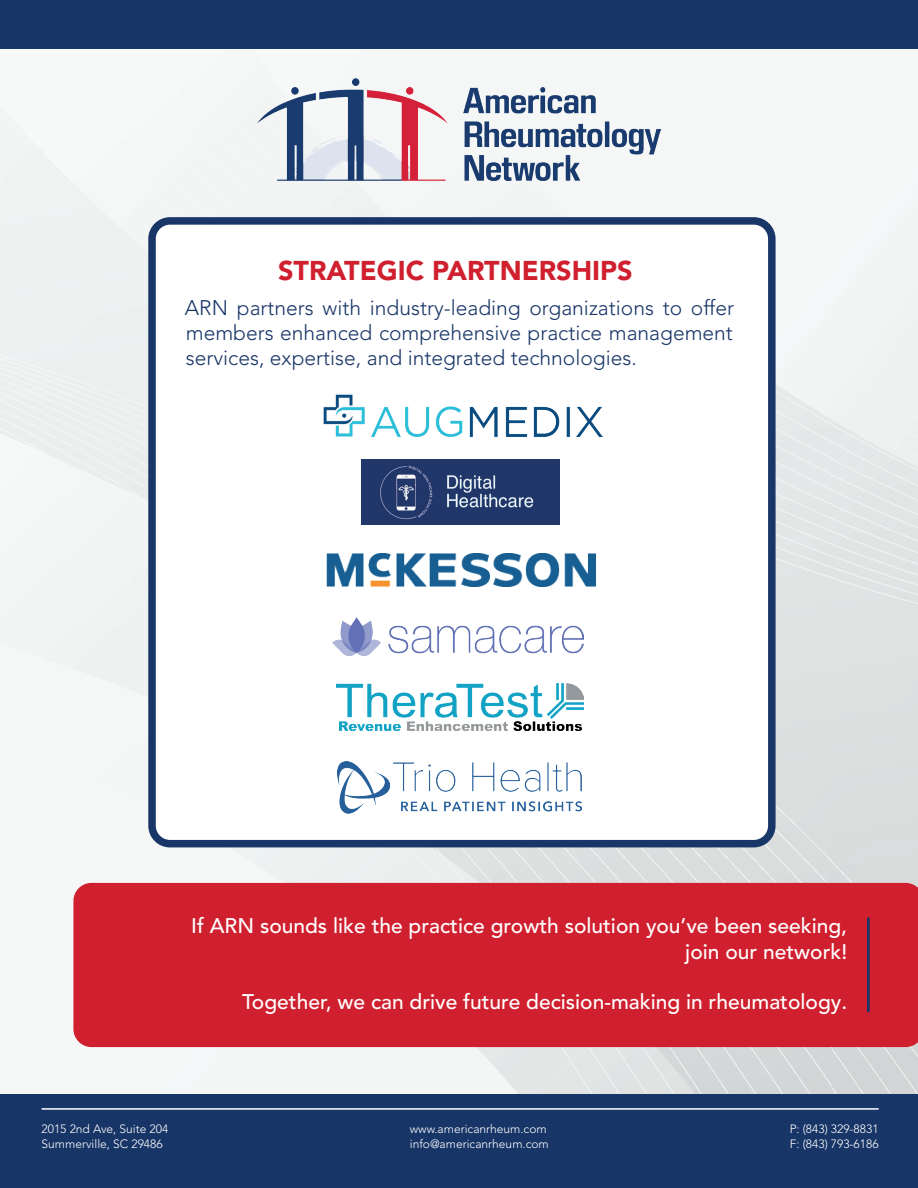
<style>
.page{position:relative;width:918px;height:1188px;background:#fff}
.page>*{position:absolute;margin:0;border:0;box-sizing:border-box;transform-origin:0 0}
.t1{font:900 27px "Avenir LT Pro";color:#d0202f}
.t2{font:300 21px/25.2px "Avenir LT Pro";color:#183567;text-align:justify}
.t3{font:500 21px/25.2px "Avenir LT Pro";color:#fff;text-align:right}
.t4{font:300 12px/14.4px "Avenir LT Pro";color:#fff}
</style>
<div class="page">
<img style="left:0;top:48px;width:832px;height:1046px">
<img style="left:832px;top:48px;width:86px;height:1046px">
<div style="left:152px;top:221px;width:620px;height:623px;background:#fff;border-radius:18px"></div>
<div style="left:148px;top:217px;width:628px;height:630px;border:8px solid #183667;border-radius:18px"></div>
<div style="left:73px;top:883px;width:845px;height:164px;background:#d0202f"></div>
<hr style="left:867px;top:918px;width:3px;height:94px;background:#183567">
<div style="left:0;top:1094px;width:918px;height:94px;background:#183567"></div>
<hr style="left:42px;top:1108px;width:837px;height:2px;background:#fff">
<div style="left:0;top:0;width:918px;height:48px;background:#183567"></div>
<img style="left:258px;top:79px;width:402px;height:101px">
<img style="left:323px;top:394px;width:280px;height:43px">
<img style="left:337px;top:683px;width:247px;height:48px">
<img style="left:338px;top:761px;width:244px;height:53px">
<img style="left:327px;top:553px;width:268px;height:34px">
<img style="left:332px;top:618px;width:251px;height:37px">
<img style="left:362px;top:460px;width:198px;height:65px">
<p class="t1" style="left:278px;top:254px;width:356px">STRATEGIC PARTNERSHIPS</p>
<p class="t2" style="left:185px;top:295px;width:551px">ARN partners with industry-leading organizations to offer members enhanced comprehensive practice management services, expertise, and integrated technologies.</p>
<p class="t3" style="left:191px;top:914px;width:657px">If ARN sounds like the practice growth solution you’ve been seeking, join our network!</p>
<p class="t3" style="left:242px;top:990px;width:606px">Together, we can drive future decision-making in rheumatology.</p>
<p class="t4" style="left:42px;top:1122px;width:128px">2015 2nd Ave, Suite 204<br>Summerville, SC 29486</p>
<p class="t4" style="left:410px;top:1122px;width:140px">www.americanrheum.com info@americanrheum.com</p>
<p class="t4" style="left:790px;top:1122px;width:90px">P: (843) 329-8831<br>F: (843) 793-6186</p>
</div>
